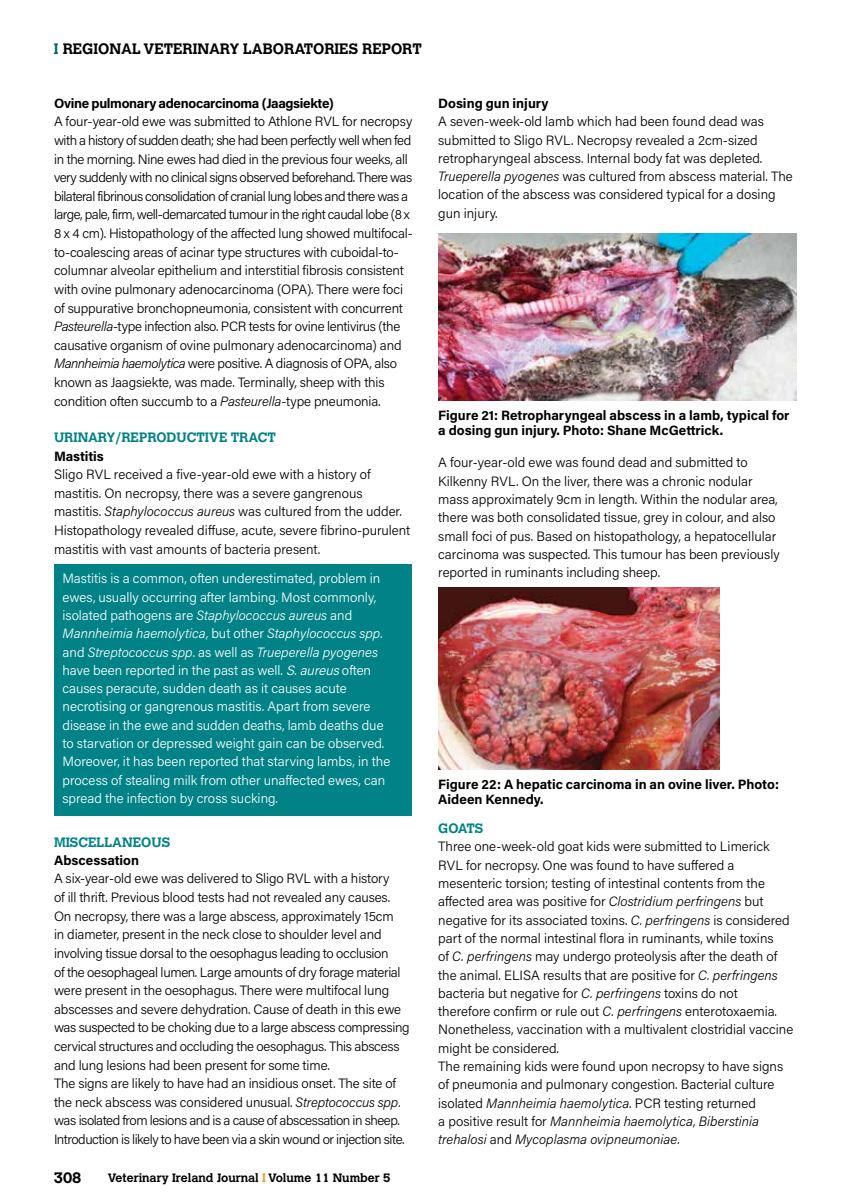
<style>
.page{position:relative;width:851px;height:1204px;background:#fff}
.page>*{position:absolute;margin:0;border:0;box-sizing:border-box;transform-origin:0 0}
.t1{font:700 15px "Calvert";color:#000}
.t2{font:300 13.5px/18.6px "Acumin Pro";letter-spacing:-.01em;color:#000}
.t3{font:300 13.5px/18.3px "Acumin Pro";color:#fff}
.t4{font:700 13.5px/15px "Acumin Pro";color:#000}
.t5{font:700 13.5px "Calvert";color:#008287}
.t6{font:700 13.5px "Acumin Pro";letter-spacing:-.025em;color:#000}
.t7{font:700 12px "Calvert";color:#000}
.s1{color:#006468}
.s2{font-style:italic}
.s3{color:#f8981d}
</style>
<div class="page">
<div style="left:54px;top:565px;width:357px;height:250px;background:#008287"></div>
<img style="left:438px;top:233px;width:358px;height:168px">
<img style="left:438px;top:587px;width:281px;height:182px">
<p class="t1" style="left:54px;top:39px;width:369px"><span class="s1">I</span> REGIONAL VETERINARY LABORATORIES REPORT</p>
<p class="t6" style="left:54px;top:94px;width:281px">Ovine pulmonary adenocarcinoma (Jaagsiekte)</p>
<p class="t2" style="left:54px;top:112px;width:360px">A four-year-old ewe was submitted to Athlone RVL for necropsy with a history of sudden death; she had been perfectly well when fed in the morning. Nine ewes had died in the previous four weeks, all very suddenly with no clinical signs observed beforehand. There was bilateral fibrinous consolidation of cranial lung lobes and there was a large, pale, firm, well-demarcated tumour in the right caudal lobe (8 x 8 x 4 cm). Histopathology of the affected lung showed multifocal&shy;to-coalescing areas of acinar type structures with cuboidal-to&shy;columnar alveolar epithelium and interstitial fibrosis consistent with ovine pulmonary adenocarcinoma (OPA). There were foci of suppurative bronchopneumonia, consistent with concurrent <span class="s2">Pasteurella</span>-type infection also. PCR tests for ovine lentivirus (the causative organism of ovine pulmonary adenocarcinoma) and <span class="s2">Mannheimia haemolytica</span> were positive. A diagnosis of OPA, also known as Jaagsiekte, was made. Terminally, sheep with this condition often succumb to a <span class="s2">Pasteurella</span>-type pneumonia.</p>
<p class="t5" style="left:54px;top:429px;width:223px">URINARY/REPRODUCTIVE TRACT</p>
<p class="t4" style="left:54px;top:447px;width:51px">Mastitis</p>
<p class="t2" style="left:54px;top:464px;width:358px">Sligo RVL received a five-year-old ewe with a history of mastitis. On necropsy, there was a severe gangrenous mastitis. <span class="s2">Staphylococcus aureus</span> was cultured from the udder.<br>Histopathology revealed diffuse, acute, severe fibrino-purulent mastitis with vast amounts of bacteria present.</p>
<p class="t3" style="left:63px;top:569px;width:329px">Mastitis is a common, often underestimated, problem in ewes, usually occurring after lambing. Most commonly, isolated pathogens are <span class="s2">Staphylococcus aureus</span> and <span class="s2">Mannheimia haemolytica</span>, but other <span class="s2">Staphylococcus spp</span>. and <span class="s2">Streptococcus spp</span>. as well as <span class="s2">Trueperella pyogenes </span>have been reported in the past as well. <span class="s2">S.aureus</span>often causes peracute, sudden death as it causes acute necrotising or gangrenous mastitis. Apart from severe disease in the ewe and sudden deaths, lamb deaths due to starvation or depressed weight gain can be observed.<br>Moreover, it has been reported that starving lambs, in the process of stealing milk from other unaffected ewes, can spread the infection by cross sucking.</p>
<p class="t5" style="left:54px;top:833px;width:118px">MISCELLANEOUS</p>
<p class="t4" style="left:54px;top:852px;width:87px">Abscessation</p>
<p class="t2" style="left:54px;top:868px;width:357px">A six-year-old ewe was delivered to Sligo RVL with a history<br>of ill thrift. Previous blood tests had not revealed any causes.<br>On necropsy, there was a large abscess, approximately 15cm<br>in diameter, present in the neck close to shoulder level and involving tissue dorsal to the oesophagus leading to occlusion<br>of the oesophageal lumen. Large amounts of dry forage material were present in the oesophagus. There were multifocal lung abscesses and severe dehydration. Cause of death in this ewe was suspected to be choking due to a large abscess compressing cervical structures and occluding the oesophagus. This abscess and lung lesions had been present for some time.<br>The signs are likely to have had an insidious onset. The site of the neck abscess was considered unusual. <span class="s2">Streptococcus spp. </span>was isolated from lesions and is a cause of abscessation in sheep.<br>Introduction is likely to have been via a skin wound or injection site.</p>
<p class="t1" style="left:54px;top:1168px;width:29px">308</p>
<p class="t7" style="left:108px;top:1169px;width:284px">Veterinary Ireland Journal <span class="s3">I</span> Volume 11 Number 5</p>
<p class="t4" style="left:438px;top:95px;width:112px">Dosing gun injury</p>
<p class="t2" style="left:438px;top:112px;width:356px">A seven-week-old lamb which had been found dead was submitted to Sligo RVL. Necropsy revealed a 2cm-sized retropharyngeal abscess. Internal body fat was depleted.<br><span class="s2">Trueperella pyogenes</span> was cultured from abscess material. The location of the abscess was considered typical for a dosing gun injury.</p>
<p class="t4" style="left:438px;top:407px;width:353px">Figure 21: Retropharyngeal abscess in a lamb, typical for a dosing gun injury. Photo: Shane McGettrick.</p>
<p class="t2" style="left:438px;top:453px;width:343px">A four-year-old ewe was found dead and submitted to Kilkenny RVL. On the liver, there was a chronic nodular mass approximately 9cm in length. Within the nodular area, there was both consolidated tissue, grey in colour, and also small foci of pus. Based on histopathology, a hepatocellular carcinoma was suspected. This tumour has been previously reported in ruminants including sheep.</p>
<p class="t4" style="left:438px;top:776px;width:342px">Figure 22: A hepatic carcinoma in an ovine liver. Photo:<br>Aideen Kennedy.</p>
<p class="t5" style="left:438px;top:819px;width:47px">GOATS</p>
<p class="t2" style="left:438px;top:836px;width:356px">Three one-week-old goat kids were submitted to Limerick RVL for necropsy. One was found to have suffered a mesenteric torsion; testing of intestinal contents from the affected area was positive for <span class="s2">Clostridium perfringens</span> but negative for its associated toxins. <span class="s2">C. perfringens</span> is considered part of the normal intestinal flora in ruminants, while toxins<br>of <span class="s2">C. perfringens</span> may undergo proteolysis after the death of the animal. ELISA results that are positive for <span class="s2">C. perfringens </span>bacteria but negative for <span class="s2">C. perfringens</span> toxins do not therefore confirm or rule out <span class="s2">C. perfringens</span> enterotoxaemia.<br>Nonetheless, vaccination with a multivalent clostridial vaccine might be considered.<br>The remaining kids were found upon necropsy to have signs of pneumonia and pulmonary congestion. Bacterial culture isolated <span class="s2">Mannheimia haemolytica</span>. PCR testing returned<br>a positive result for <span class="s2">Mannheimia haemolytica, Biberstinia trehalosi</span> and <span class="s2">Mycoplasma ovipneumoniae.</span></p>
</div>
